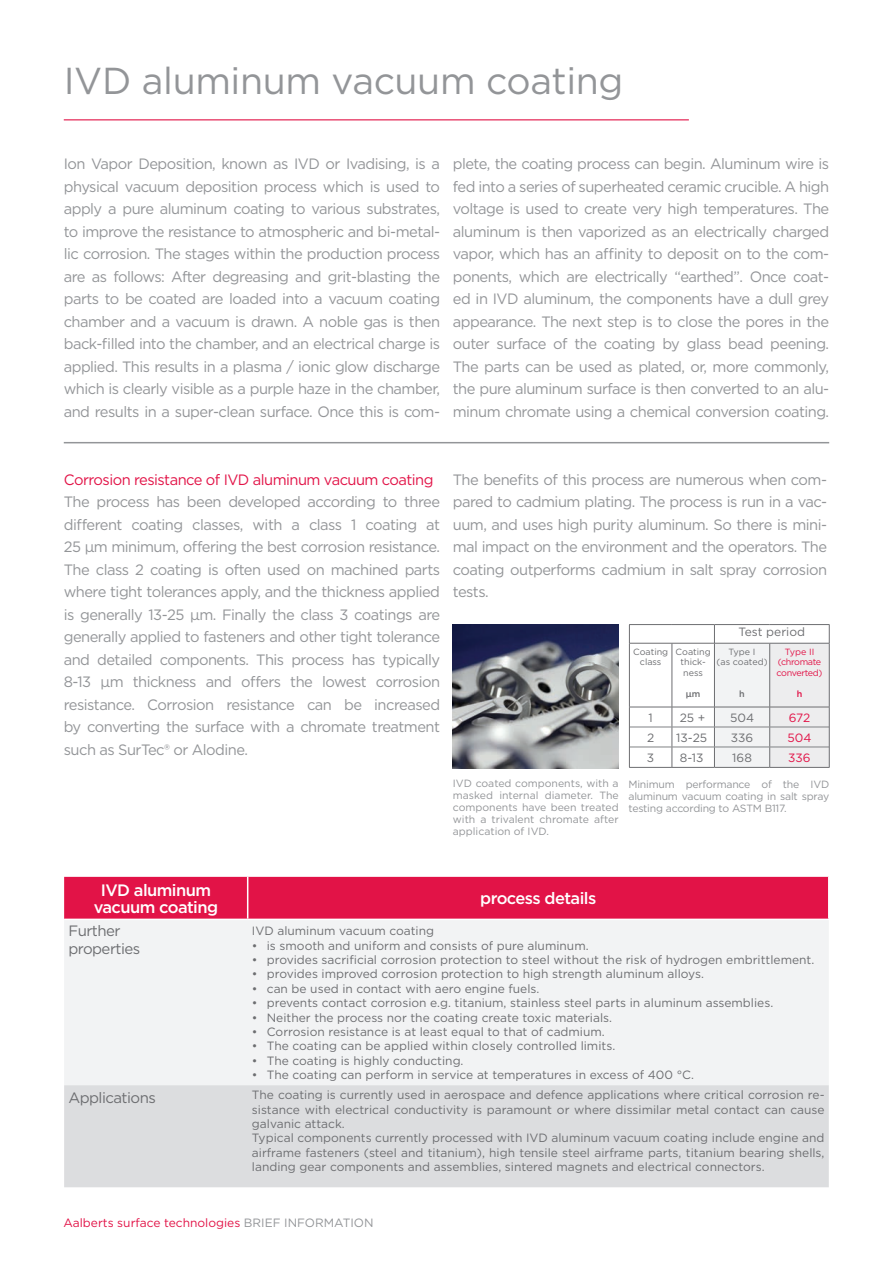
<style>
.page{position:relative;width:893px;height:1263px;background:#fff}
.page>*{position:absolute;margin:0;border:0;box-sizing:border-box;transform-origin:0 0}
.t1{font:37.5px "Gotham";letter-spacing:-.01em;color:#939598}
.t2{font:500 16.5px/16.5px "Gotham";letter-spacing:-.035em;color:#fff;text-align:center}
.t3{font:15px/22.5px "Gotham";letter-spacing:-.035em;color:#939598;text-align:justify}
.t4{font:15px "Gotham";letter-spacing:-.035em;color:#e21347}
.t5{font:15px/18.8px "Gotham";letter-spacing:-.035em;color:#6d6e71}
.t6{font:12px/14.4px "Gotham";color:#6d6e71}
.t7{font:12px "Gotham";color:#e21347}
.t8{font:10.5px/12px "Gotham";letter-spacing:-.02em;color:#939598;text-align:justify}
.t9{font:9px/10.5px "Gotham";color:#6d6e71;text-align:center}
.t10{font:9px/10.5px "Gotham";letter-spacing:-.035em;color:#e21347;text-align:center}
.t11{font:500 9px "Gotham";color:#6d6e71}
.t12{font:500 9px "Gotham";color:#e21347}
.s1{color:#939598}
</style>
<div class="page">
<hr style="left:64px;top:119px;width:625px;height:1px;background:#e21347">
<div style="left:64px;top:877px;width:764px;height:42px;background:#e21347"></div>
<div style="left:64px;top:920px;width:765px;height:165px;background:#f2f3f4"></div>
<div style="left:64px;top:1085px;width:765px;height:102px;background:#dcdddf"></div>
<hr style="left:247px;top:877px;width:1px;height:42px;background:#fff">
<img style="left:453px;top:624px;width:165px;height:144px">
<hr style="left:629px;top:624px;width:43px;height:1px;background:#6d6e71">
<hr style="left:672px;top:624px;width:42px;height:1px;background:#6d6e71">
<hr style="left:714px;top:624px;width:56px;height:1px;background:#6d6e71">
<hr style="left:770px;top:624px;width:60px;height:1px;background:#6d6e71">
<svg style="left:629px;top:625px;width:201px;height:142px"></svg>
<hr style="left:629px;top:767px;width:43px;height:1px;background:#6d6e71">
<hr style="left:672px;top:767px;width:42px;height:1px;background:#6d6e71">
<hr style="left:714px;top:767px;width:56px;height:1px;background:#6d6e71">
<hr style="left:770px;top:767px;width:60px;height:1px;background:#6d6e71">
<hr style="left:629px;top:643px;width:43px;height:1px;background:#6d6e71">
<hr style="left:672px;top:643px;width:42px;height:1px;background:#6d6e71">
<hr style="left:714px;top:643px;width:56px;height:1px;background:#6d6e71">
<hr style="left:770px;top:643px;width:60px;height:1px;background:#6d6e71">
<hr style="left:629px;top:707px;width:43px;height:1px;background:#6d6e71">
<hr style="left:672px;top:707px;width:42px;height:1px;background:#6d6e71">
<hr style="left:714px;top:707px;width:56px;height:1px;background:#6d6e71">
<hr style="left:770px;top:707px;width:60px;height:1px;background:#6d6e71">
<hr style="left:629px;top:643px;width:1px;height:64px;background:#6d6e71">
<hr style="left:829px;top:643px;width:1px;height:64px;background:#6d6e71">
<hr style="left:64px;top:442px;width:765px;height:1px;background:#939598">
<h1 class="t1" style="left:64px;top:64px;width:561px">IVD aluminum vacuum coating</h1>
<p class="t3" style="left:64px;top:154px;width:378px">Ion Vapor Deposition, known as IVD or Ivadising, is a physical vacuum deposition process which is used to apply a pure aluminum coating to various substrates, to improve the resistance to atmospheric and bi-metal&shy;lic corrosion. The stages within the production process are as follows: After degreasing and grit-blasting the parts to be coated are loaded into a vacuum coating chamber and a vacuum is drawn. A noble gas is then back-filled into the chamber, and an electrical charge is applied. This results in a plasma / ionic glow discharge which is clearly visible as a purple haze in the chamber, and results in a super-clean surface. Once this is com-</p>
<p class="t3" style="left:453px;top:154px;width:378px">plete, the coating process can begin. Aluminum wire is fed into a series of superheated ceramic crucible. A high voltage is used to create very high temperatures. The aluminum is then vaporized as an electrically charged vapor, which has an affinity to deposit on to the com&shy;ponents, which are electrically “earthed”. Once coat&shy;ed in IVD aluminum, the components have a dull grey appearance. The next step is to close the pores in the outer surface of the coating by glass bead peening.<br>The parts can be used as plated, or, more commonly, the pure aluminum surface is then converted to an alu&shy;minum chromate using a chemical conversion coating.</p>
<p class="t4" style="left:64px;top:473px;width:371px">Corrosion resistance of IVD aluminum vacuum coating</p>
<p class="t3" style="left:64px;top:491px;width:378px">The process has been developed according to three different coating classes, with a class 1 coating at 25 µm minimum, offering the best corrosion resistance.<br>The class 2 coating is often used on machined parts where tight tolerances apply, and the thickness applied is generally 13-25 µm. Finally the class 3 coatings are generally applied to fasteners and other tight tolerance and detailed components. This process has typically 8-13 µm thickness and offers the lowest corrosion resistance. Corrosion resistance can be increased by converting the surface with a chromate treatment such as SurTec® or Alodine.</p>
<p class="t3" style="left:453px;top:469px;width:376px">The benefits of this process are numerous when com&shy;pared to cadmium plating. The process is run in a vac&shy;uum, and uses high purity aluminum. So there is mini&shy;mal impact on the environment and the operators. The coating outperforms cadmium in salt spray corrosion tests.</p>
<p class="t6" style="left:739px;top:625px;width:68px">Test period</p>
<p class="t9" style="left:633px;top:647px;width:37px">Coating class</p>
<p class="t9" style="left:676px;top:647px;width:37px">Coating thick&shy;ness</p>
<p class="t11" style="left:686px;top:689px;width:16px">µm</p>
<p class="t10" style="left:776px;top:647px;width:48px">Type II (chromate converted)</p>
<p class="t12" style="left:797px;top:689px;width:7px">h</p>
<p class="t9" style="left:717px;top:647px;width:52px">Type I<br>(as coated)</p>
<p class="t11" style="left:739px;top:689px;width:7px">h</p>
<p class="t8" style="left:453px;top:778px;width:167px">IVD coated components, with a masked internal diameter. The components have been treated with a trivalent chromate after application of IVD.</p>
<p class="t6" style="left:648px;top:711px;width:6px">1</p>
<p class="t6" style="left:680px;top:711px;width:27px">25 +</p>
<p class="t6" style="left:730px;top:711px;width:25px">504</p>
<p class="t7" style="left:789px;top:712px;width:23px">672</p>
<p class="t6" style="left:647px;top:731px;width:9px">2</p>
<p class="t6" style="left:676px;top:731px;width:33px">13-25</p>
<p class="t6" style="left:731px;top:731px;width:24px">336</p>
<p class="t7" style="left:787px;top:732px;width:25px">504</p>
<p class="t6" style="left:647px;top:751px;width:9px">3</p>
<p class="t6" style="left:680px;top:751px;width:25px">8-13</p>
<p class="t6" style="left:732px;top:751px;width:21px">168</p>
<p class="t7" style="left:788px;top:752px;width:24px">336</p>
<p class="t8" style="left:628px;top:779px;width:202px">Minimum performance of the IVD aluminum vacuum coating in salt spray testing according to ASTM B117.</p>
<p class="t2" style="left:94px;top:883px;width:126px">IVD aluminum vacuum coating</p>
<p class="t2" style="left:480px;top:891px;width:118px">process details</p>
<p class="t5" style="left:68px;top:922px;width:73px">Further properties</p>
<p class="t6" style="left:252px;top:924px;width:184px">IVD aluminum vacuum coating</p>
<p class="t6" style="left:252px;top:939px;width:338px">• is smooth and uniform and consists of pure aluminum.</p>
<p class="t6" style="left:252px;top:953px;width:564px">• provides sacrificial corrosion protection to steel without the risk of hydrogen embrittlement.</p>
<p class="t6" style="left:252px;top:967px;width:454px">• provides improved corrosion protection to high strength aluminum alloys.</p>
<p class="t6" style="left:252px;top:982px;width:289px">• can be used in contact with aero engine fuels.</p>
<p class="t6" style="left:252px;top:996px;width:523px">• prevents contact corrosion e.g. titanium, stainless steel parts in aluminum assemblies.</p>
<p class="t6" style="left:252px;top:1011px;width:362px">• Neither the process nor the coating create toxic materials.</p>
<p class="t6" style="left:252px;top:1025px;width:354px">• Corrosion resistance is at least equal to that of cadmium.</p>
<p class="t6" style="left:252px;top:1039px;width:365px">• The coating can be applied within closely controlled limits.</p>
<p class="t6" style="left:252px;top:1054px;width:213px">• The coating is highly conducting.</p>
<p class="t6" style="left:252px;top:1068px;width:444px">• The coating can perform in service at temperatures in excess of 400 °C.</p>
<p class="t5" style="left:68px;top:1089px;width:89px">Applications</p>
<p class="t6" style="left:252px;top:1088px;width:574px">The coating is currently used in aerospace and defence applications where critical corrosion re&shy;sistance with electrical conductivity is paramount or where dissimilar metal contact can cause galvanic attack.<br>Typical components currently processed with IVD aluminum vacuum coating include engine and airframe fasteners (steel and titanium), high tensile steel airframe parts, titanium bearing shells, landing gear components and assemblies, sintered magnets and electrical connectors.</p>
<p class="t7" style="left:63px;top:1217px;width:312px">Aalberts surface technologies <span class="s1">BRIEF INFORMATION</span></p>
</div>
